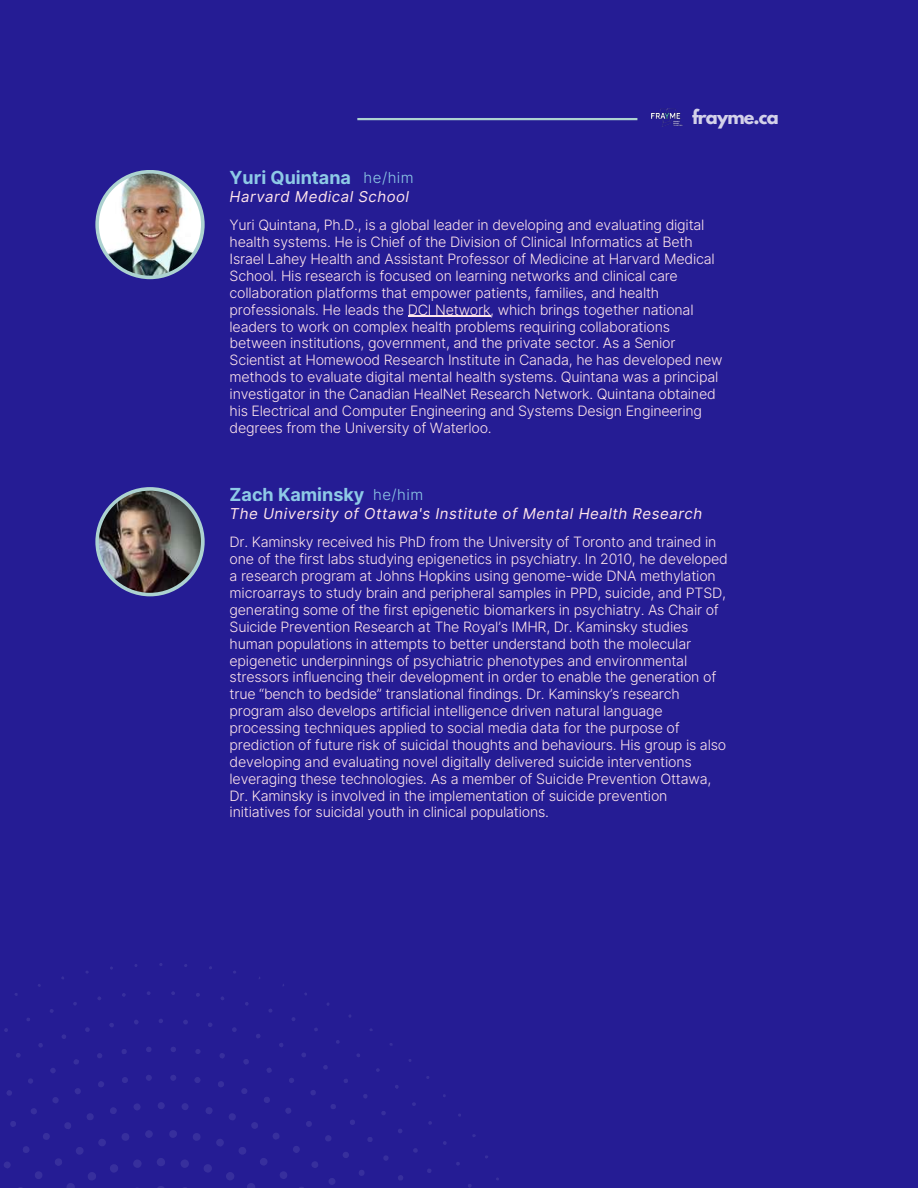
<style>
.page{position:relative;width:918px;height:1188px;background:#251c94}
.page>*{position:absolute;margin:0;border:0;box-sizing:border-box;transform-origin:0 0}
.t1{font:700 18px "Inter";color:#8ecae6}
.t2{font:700 17.55px "League Spartan";letter-spacing:-.045em;color:#fff}
.t3{font:italic 15px "Inter";letter-spacing:.035em;color:#ffe5eb}
.t4{font:300 15px "Inter";letter-spacing:.035em;color:#8ecae6}
.t5{font:300 14.25px/16.8px "Inter";letter-spacing:-.015em;color:#ffe5eb}
</style>
<div class="page">
<svg style="left:95px;top:170px;width:110px;height:109px"></svg>
<img style="left:99px;top:174px;width:102px;height:102px;border-radius:50%">
<hr style="left:408px;top:316px;width:82px;height:1px;background:#ffe5eb">
<svg style="left:95px;top:487px;width:110px;height:109px"></svg>
<img style="left:99px;top:491px;width:102px;height:102px;border-radius:50%">
<hr style="left:357px;top:118px;width:280px;height:2px;background:#acd2d0">
<img style="left:651px;top:109px;width:31px;height:17px">
<svg style="left:4px;top:963px;width:495px;height:225px"></svg>
<p class="t2" style="left:692px;top:108px;width:88px">frayme.ca</p>
<p class="t1" style="left:230px;top:167px;width:123px">Yuri Quintana</p>
<p class="t5" style="left:230px;top:217px;width:495px">Yuri Quintana, Ph.D., is a global leader in developing and evaluating digital health systems. He is Chief of the Division of Clinical Informatics at Beth Israel Lahey Health and Assistant Professor of Medicine at Harvard Medical School. His research is focused on learning networks and clinical care collaboration platforms that empower patients, families, and health professionals. He leads the DCI Network, which brings together national leaders to work on complex health problems requiring collaborations between institutions, government, and the private sector. As a Senior Scientist at Homewood Research Institute in Canada, he has developed new methods to evaluate digital mental health systems. Quintana was a principal investigator in the Canadian HealNet Research Network. Quintana obtained his Electrical and Computer Engineering and Systems Design Engineering degrees from the University of Waterloo.</p>
<p class="t4" style="left:364px;top:169px;width:52px">he/him</p>
<p class="t3" style="left:230px;top:188px;width:181px">Harvard Medical School</p>
<p class="t1" style="left:230px;top:484px;width:136px">Zach Kaminsky</p>
<p class="t5" style="left:230px;top:534px;width:500px">Dr. Kaminsky received his PhD from the University of Toronto and trained in one of the first labs studying epigenetics in psychiatry. In 2010, he developed a research program at Johns Hopkins using genome-wide DNA methylation microarrays to study brain and peripheral samples in PPD, suicide, and PTSD, generating some of the first epigenetic biomarkers in psychiatry. As Chair of Suicide Prevention Research at The Royal’s IMHR, Dr. Kaminsky studies human populations in attempts to better understand both the molecular epigenetic underpinnings of psychiatric phenotypes and environmental stressors influencing their development in order to enable the generation of true “bench to bedside” translational findings. Dr. Kaminsky’s research program also develops artificial intelligence driven natural language processing techniques applied to social media data for the purpose of prediction of future risk of suicidal thoughts and behaviours. His group is also developing and evaluating novel digitally delivered suicide interventions leveraging these technologies. As a member of Suicide Prevention Ottawa, Dr. Kaminsky is involved in the implementation of suicide prevention initiatives for suicidal youth in clinical populations.</p>
<p class="t4" style="left:373px;top:486px;width:52px">he/him</p>
<p class="t3" style="left:230px;top:505px;width:474px">The University of Ottawa's Institute of Mental Health Research</p>
</div>
